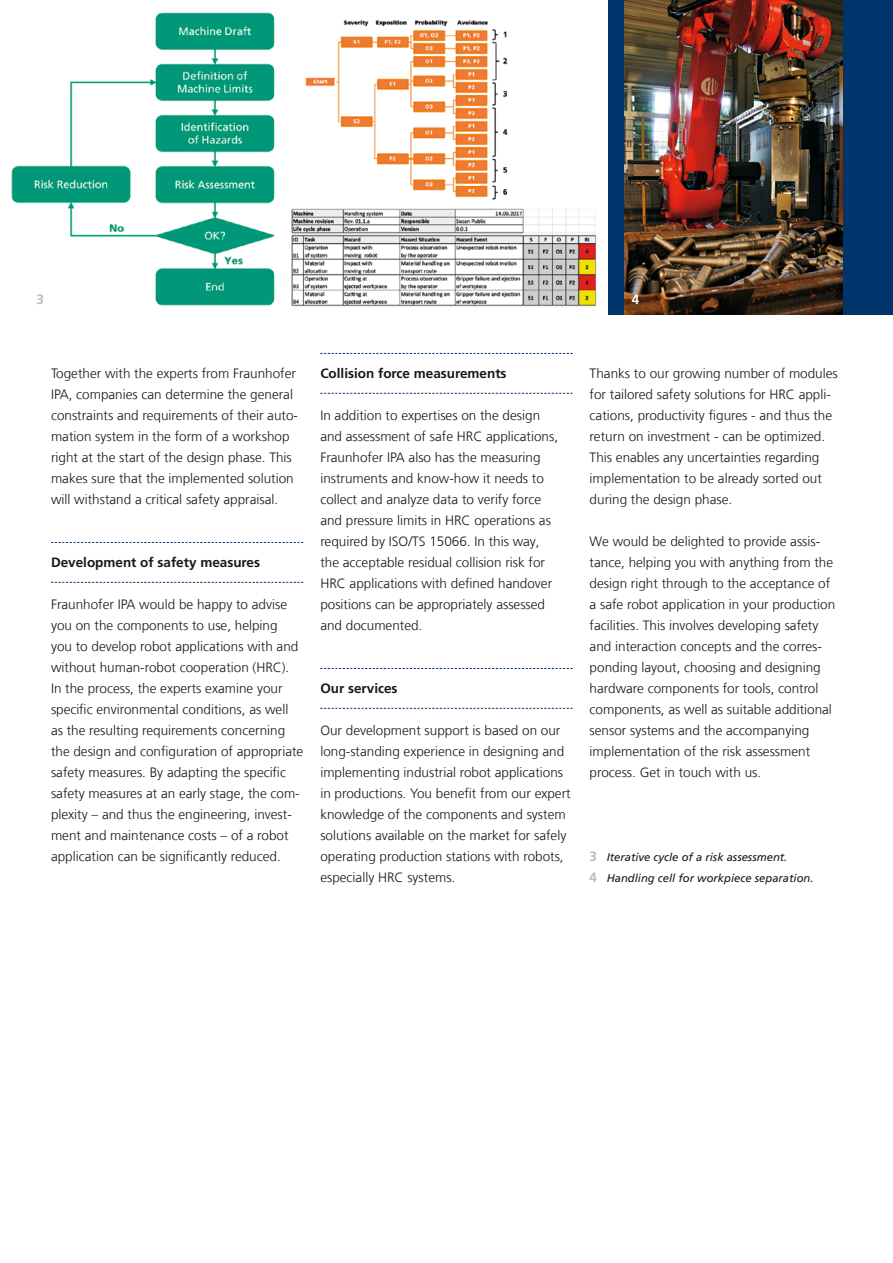
<style>
.page{position:relative;width:893px;height:1263px;background:#fff}
.page>*{position:absolute;margin:0;border:0;box-sizing:border-box;transform-origin:0 0}
.t1{font:300 13.5px/21px "Frutiger LT Com";color:#1a1817}
.t2{font:700 13.5px "Frutiger LT Com";color:#1a1817}
.t3{font:700 13.5px "Frutiger LT Com";color:#bbbcbe}
.t4{font:700 13.5px "Frutiger LT Com";color:#fff}
.t5{font:italic 11.25px/21px "Frutiger LT Com";color:#1a1817}
.s1{font-weight:700;font-style:normal;font-size:13.5px;color:#bbbcbe}
</style>
<div class="page">
<svg style="left:320px;top:353px;width:253px;height:1px"></svg>
<svg style="left:320px;top:393px;width:253px;height:1px"></svg>
<svg style="left:320px;top:668px;width:253px;height:1px"></svg>
<svg style="left:320px;top:708px;width:253px;height:1px"></svg>
<svg style="left:51px;top:542px;width:252px;height:1px"></svg>
<svg style="left:51px;top:582px;width:252px;height:1px"></svg>
<div style="left:0;top:0;width:893px;height:315px;background:#00356c"></div>
<div style="left:0;top:0;width:608px;height:317px;background:#fff"></div>
<img style="left:11px;top:12px;width:586px;height:294px">
<img style="left:625px;top:0;width:217px;height:314px">
<p class="t3" style="left:37px;top:292px;width:9px">3</p>
<p class="t4" style="left:632px;top:292px;width:9px">4</p>
<p class="t1" style="left:51px;top:363px;width:249px">Together with the experts from Fraunhofer IPA, companies can determine the general constraints and requirements of their auto&shy;mation system in the form of a workshop right at the start of the design phase. This makes sure that the implemented solution will withstand a critical safety appraisal.</p>
<p class="t2" style="left:51px;top:554px;width:211px">Development of safety measures</p>
<p class="t1" style="left:51px;top:594px;width:254px">Fraunhofer IPA would be happy to advise you on the components to use, helping<br>you to develop robot applications with and without human-robot cooperation (HRC).<br>In the process, the experts examine your specific environmental conditions, as well as the resulting requirements concerning the design and configuration of appropriate safety measures. By adapting the specific safety measures at an early stage, the com&shy;plexity – and thus the engineering, invest&shy;ment and maintenance costs – of a robot application can be significantly reduced.</p>
<p class="t2" style="left:320px;top:365px;width:188px">Collision force measurements</p>
<p class="t1" style="left:320px;top:405px;width:239px">In addition to expertises on the design and assessment of safe HRC applications, Fraunhofer IPA also has the measuring instruments and know-how it needs to collect and analyze data to verify force and pressure limits in HRC operations as required by ISO/TS 15066. In this way, the acceptable residual collision risk for HRC applications with defined handover positions can be appropriately assessed and documented.</p>
<p class="t2" style="left:320px;top:680px;width:79px">Our services</p>
<p class="t1" style="left:320px;top:720px;width:252px">Our development support is based on our long-standing experience in designing and implementing industrial robot applications in productions. You benefit from our expert knowledge of the components and system solutions available on the market for safely operating production stations with robots, especially HRC systems.</p>
<p class="t1" style="left:590px;top:363px;width:250px">Thanks to our growing number of modules for tailored safety solutions for HRC appli&shy;cations, productivity figures - and thus the return on investment - can be optimized.<br>This enables any uncertainties regarding implementation to be already sorted out during the design phase.</p>
<p class="t1" style="left:590px;top:531px;width:247px">We would be delighted to provide assis&shy;tance, helping you with anything from the design right through to the acceptance of a safe robot application in your production facilities. This involves developing safety and interaction concepts and the corres&shy;ponding layout, choosing and designing hardware components for tools, control components, as well as suitable additional sensor systems and the accompanying implementation of the risk assessment process. Get in touch with us.</p>
<p class="t5" style="left:590px;top:847px;width:225px"><span class="s1">3</span> Iterative cycle of a risk assessment.<br><span class="s1">4</span> Handling cell for workpiece separation.</p>
</div>
